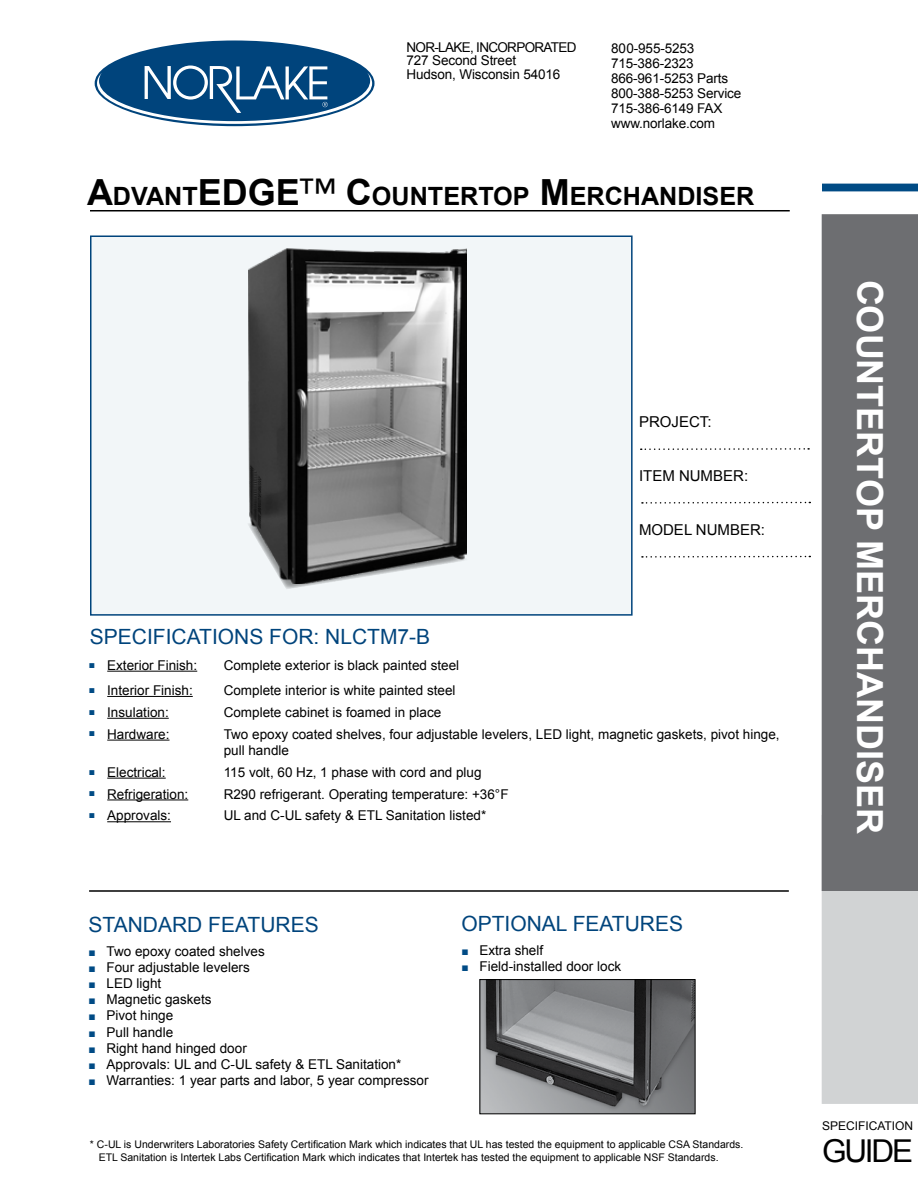
<style>
.page{position:relative;width:918px;height:1188px;background:#fff}
.page>*{position:absolute;margin:0;border:0;box-sizing:border-box;transform-origin:0 0}
.t1{font:700 36px "Arial";color:#fff}
.t2{font:31.5px "Arial";letter-spacing:-.07em;color:#000}
.t3{font:700 25.2px "Arial";color:#000}
.t4{font:21px "Arial";color:#00447c}
.t5{font:15px "Arial";color:#000}
.t6{font:13.5px/15px "Arial";color:#000}
.t7{font:12px "Arial";color:#000}
.t8{font:10.5px/13.5px "Arial";color:#000}
.s1{font-size:36px}
.s2{font-family:"Century Gothic";font-weight:400;font-size:36px}
.s3{font-size:12px;color:#004b85}
</style>
<div class="page">
<div style="left:822px;top:891px;width:96px;height:213px;background:#d1d3d4"></div>
<div style="left:822px;top:214px;width:96px;height:677px;background:#6d6e71"></div>
<svg style="left:822px;top:184px;width:96px;height:7px"></svg>
<hr style="left:107px;top:671px;width:90px;height:1px;background:#000">
<hr style="left:107px;top:696px;width:86px;height:1px;background:#000">
<hr style="left:107px;top:718px;width:62px;height:1px;background:#000">
<hr style="left:107px;top:740px;width:63px;height:1px;background:#000">
<hr style="left:107px;top:778px;width:59px;height:1px;background:#000">
<hr style="left:107px;top:799px;width:81px;height:1px;background:#000">
<hr style="left:107px;top:821px;width:64px;height:1px;background:#000">
<div style="left:90px;top:236px;width:543px;height:380px;background:#f2f6f8;border:2px solid #00447c"></div>
<svg style="left:641px;top:448px;width:168px;height:2px"></svg>
<svg style="left:642px;top:502px;width:168px;height:2px"></svg>
<svg style="left:642px;top:556px;width:168px;height:2px"></svg>
<hr style="left:90px;top:210px;width:700px;height:1px;background:#000">
<hr style="left:89px;top:890px;width:700px;height:2px;background:#000">
<svg style="left:248px;top:512px;width:219px;height:77px"></svg>
<img style="left:249px;top:249px;width:217px;height:335px">
<img style="left:482px;top:981px;width:212px;height:131px">
<div style="left:480px;top:979px;width:216px;height:135px;border:1px solid #000"></div>
<svg style="left:95px;top:40px;width:280px;height:86px"></svg>
<div style="left:97px;top:43px;width:275px;height:81px;background:#00447c;border-radius:50%"></div>
<svg style="left:97px;top:66px;width:275px;height:58px"></svg>
<p class="t6" style="left:406px;top:40px;width:172px;line-height:13.5px">NOR-LAKE, INCORPORATED<br>727 Second Street<br>Hudson, Wisconsin 54016</p>
<p class="t6" style="left:611px;top:40px;width:132px">800-955-5253<br>715-386-2323<br>866-961-5253 Parts<br>800-388-5253 Service<br>715-386-6149 FAX www.norlake.com</p>
<h3 class="t3" style="left:87px;top:179px;width:669px"><span class="s1">A</span>DVANT<span class="s1">EDGE</span><span class="s2">™</span> <span class="s1">C</span>OUNTERTOP <span class="s1">M</span>ERCHANDISER</h3>
<p class="t5" style="left:639px;top:412px;width:74px">PROJECT:</p>
<p class="t5" style="left:639px;top:466px;width:111px">ITEM NUMBER:</p>
<h3 class="t4" style="left:90px;top:623px;width:342px">SPECIFICATIONS FOR: NLCTM7-B</h3>
<p class="t5" style="left:639px;top:520px;width:128px">MODEL NUMBER:</p>
<p class="t6" style="left:89px;top:658px;width:110px"><sup>■</sup> Exterior Finish:</p>
<p class="t6" style="left:224px;top:658px;width:237px">Complete exterior is black painted steel</p>
<p class="t6" style="left:89px;top:683px;width:105px"><sup>■</sup> Interior Finish:</p>
<p class="t6" style="left:224px;top:683px;width:233px">Complete interior is white painted steel</p>
<p class="t6" style="left:89px;top:705px;width:81px"><sup>■</sup> Insulation:</p>
<p class="t6" style="left:224px;top:705px;width:219px">Complete cabinet is foamed in place</p>
<p class="t6" style="left:89px;top:727px;width:82px"><sup>■</sup> Hardware:</p>
<p class="t6" style="left:224px;top:726px;width:558px;line-height:16.2px">Two epoxy coated shelves, four adjustable levelers, LED light, magnetic gaskets, pivot hinge, pull handle</p>
<p class="t6" style="left:89px;top:765px;width:78px"><sup>■</sup> Electrical:</p>
<p class="t6" style="left:224px;top:765px;width:259px">115 volt, 60 Hz, 1 phase with cord and plug</p>
<p class="t6" style="left:89px;top:786px;width:101px"><sup>■</sup> Refrigeration:</p>
<p class="t6" style="left:224px;top:786px;width:286px">R290 refrigerant. Operating temperature: +36°F</p>
<p class="t6" style="left:89px;top:808px;width:84px"><sup>■</sup> Approvals:</p>
<p class="t6" style="left:224px;top:808px;width:264px">UL and C-UL safety &amp; ETL Sanitation listed*</p>
<h3 class="t4" style="left:88px;top:911px;width:232px">STANDARD FEATURES</h3>
<p class="t6" style="left:88px;top:943px;width:178px"><span class="s3">■</span> Two epoxy coated shelves</p>
<p class="t6" style="left:88px;top:960px;width:163px"><span class="s3">■</span> Four adjustable levelers</p>
<p class="t6" style="left:88px;top:976px;width:74px"><span class="s3">■</span> LED light</p>
<p class="t6" style="left:88px;top:992px;width:125px"><span class="s3">■</span> Magnetic gaskets</p>
<p class="t6" style="left:88px;top:1008px;width:86px"><span class="s3">■</span> Pivot hinge</p>
<p class="t6" style="left:88px;top:1024px;width:86px"><span class="s3">■</span> Pull handle</p>
<p class="t6" style="left:88px;top:1041px;width:160px"><span class="s3">■</span> Right hand hinged door</p>
<p class="t6" style="left:88px;top:1057px;width:314px"><span class="s3">■</span> Approvals: UL and C-UL safety &amp; ETL Sanitation*</p>
<p class="t6" style="left:88px;top:1073px;width:342px"><span class="s3">■</span> Warranties: 1 year parts and labor, 5 year compressor</p>
<h3 class="t4" style="left:461px;top:910px;width:223px">OPTIONAL FEATURES</h3>
<p class="t6" style="left:461px;top:942px;width:83px"><span class="s3">■</span> Extra shelf</p>
<p class="t6" style="left:461px;top:959px;width:161px"><span class="s3">■</span> Field-installed door lock</p>
<p class="t8" style="left:99px;top:1137px;width:646px;text-indent:-9px">* C-UL is Underwriters Laboratories Safety Certification Mark which indicates that UL has tested the equipment to applicable CSA Standards.<br>ETL Sanitation is Intertek Labs Certification Mark which indicates that Intertek has tested the equipment to applicable NSF Standards.</p>
<h1 class="t1" style="left:894px;top:280px;width:556px;rotate:90deg">COUNTERTOP MERCHANDISER</h1>
<p class="t7" style="left:822px;top:1118px;width:93px">SPECIFICATION</p>
<h2 class="t2" style="left:822px;top:1130px;width:92px">GUIDE</h2>
</div>
